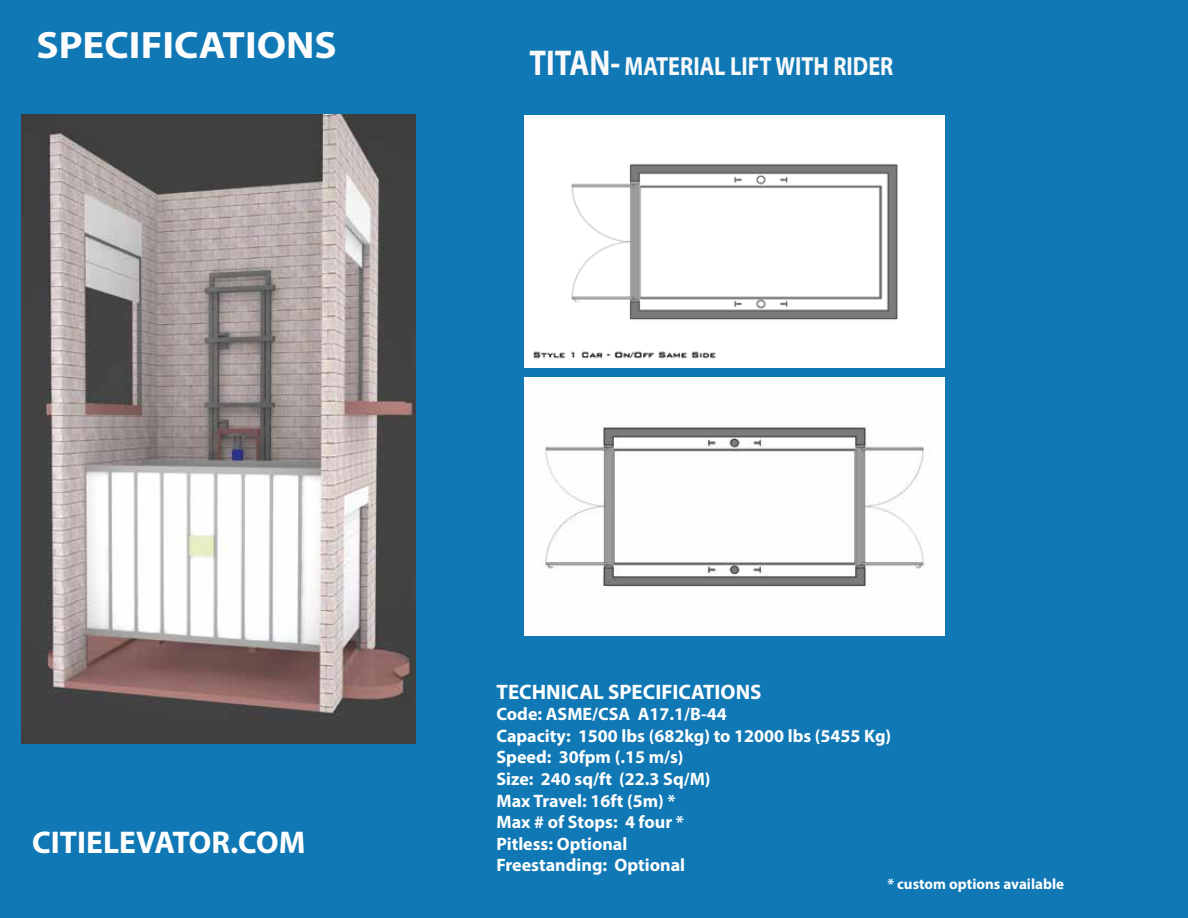
<style>
.page{position:relative;width:1188px;height:918px;background:#0f78b5}
.page>*{position:absolute;margin:0;border:0;box-sizing:border-box;transform-origin:0 0}
.t1{font:700 38.25px "Myriad Pro";color:#fdfdfe;scale:1.07 1}
.t2{font:700 31.5px "Myriad Pro";color:#fff}
.t3{font:700 26.25px "Myriad Pro";color:#f9f9fa;scale:.85 1}
.t4{font:700 21px "Myriad Pro";color:#fff}
.t5{font:700 18px/21.6px "Myriad Pro";color:#fff}
.t6{font:700 15px "Myriad Pro";color:#fff}
.s1{font-size:36px}
</style>
<div class="page">
<img style="left:22px;top:115px;width:393px;height:628px">
<img style="left:525px;top:116px;width:420px;height:252px">
<img style="left:525px;top:378px;width:420px;height:257px">
<h1 class="t1" style="left:36px;top:20px;width:282px">SPECIFICATIONS</h1>
<h3 class="t3" style="left:530px;top:49px;width:430px"><span class="s1">TITAN-</span> MATERIAL LIFT WITH RIDER</h3>
<h2 class="t2" style="left:32px;top:821px;width:275px">CITIELEVATOR.COM</h2>
<p class="t4" style="left:496px;top:678px;width:267px">TECHNICAL SPECIFICATIONS</p>
<p class="t5" style="left:496px;top:703px;width:396px">Code: ASME/CSA A17.1/B-44<br>Capacity: 1500 lbs (682kg) to 12000 lbs (5455 Kg)<br>Speed: 30fpm (.15 m/s)<br>Size: 240 sq/ft (22.3 Sq/M)<br>Max Travel: 16ft (5m) *<br>Max # of Stops: 4 four *<br>Pitless: Optional<br>Freestanding: Optional</p>
<p class="t6" style="left:887px;top:874px;width:178px">* custom options available</p>
</div>
